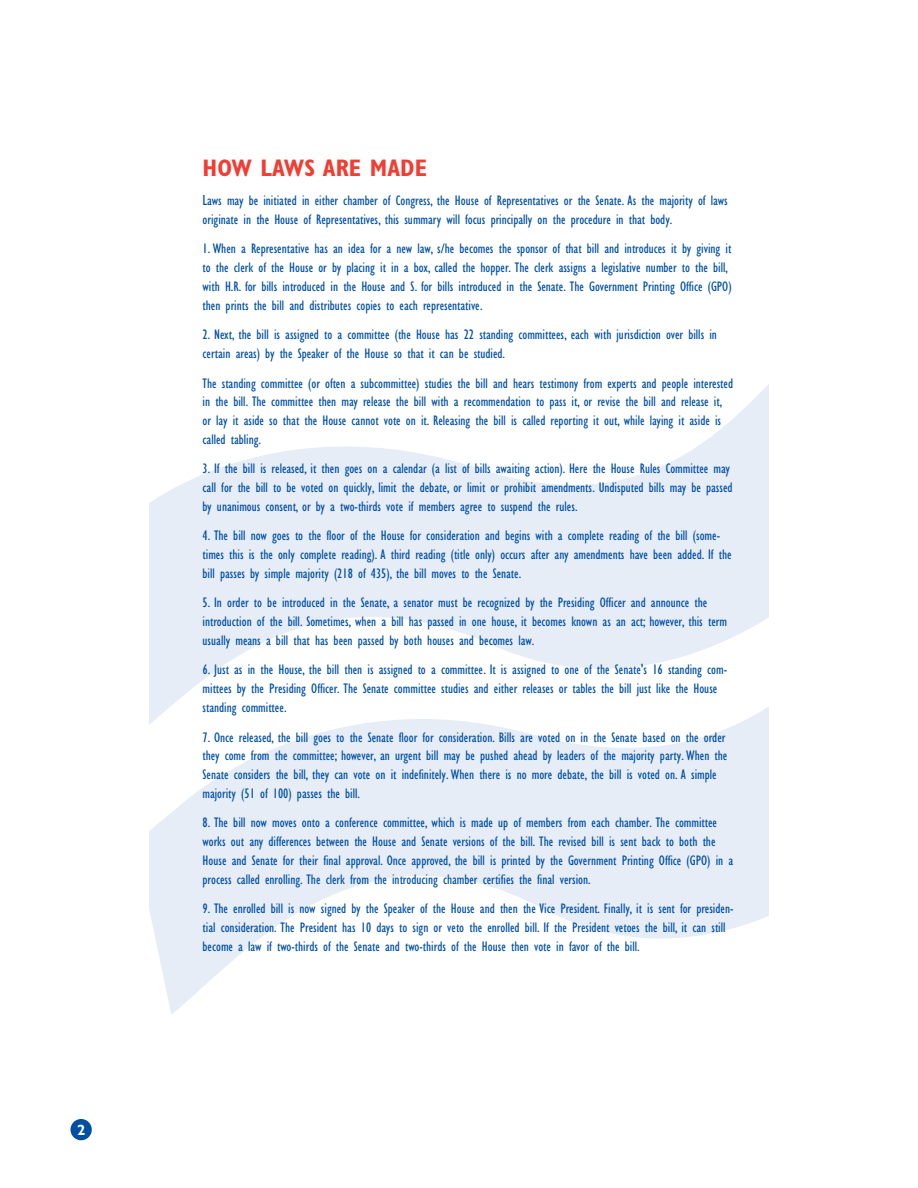
<style>
.page{position:relative;width:918px;height:1188px;background:#fff}
.page>*{position:absolute;margin:0;border:0;box-sizing:border-box;transform-origin:0 0}
.t1{font:700 condensed 24px "Gill Sans";color:#ef3e33}
.t2{font:700 15px "Gill Sans";color:#fff}
.t3{font:condensed 14.25px/18.8px "Gill Sans";color:#004fa3}
.s1{font-size:15px}
</style>
<div class="page">
<svg style="left:150px;top:385px;width:618px;height:182px"></svg>
<svg style="left:150px;top:567px;width:618px;height:447px;fill:#e6edf6"></svg>
<div style="left:70px;top:1119px;width:22px;height:21px;background:#004fa3;border-radius:50%"></div>
<p class="t2" style="left:77px;top:1121px;width:10px">2</p>
<h1 class="t1" style="left:203px;top:153px;width:211px">HOW LAWS ARE MADE</h1>
<p class="t3" style="left:203px;top:192px;width:527px"><span class="s1">L</span>aws may be initiated in either chamber of Congress, the House of Representatives or the Senate. As the majority of laws originate in the House of Representatives, this summary will focus principally on the procedure in that body.</p>
<p class="t3" style="left:203px;top:240px;width:531px">1. When a Representative has an idea for a new law, s/he becomes the sponsor of that bill and introduces it by giving it to the clerk of the House or by placing it in a box, called the hopper. The clerk assigns a legislative number to the bill, with H.R. for bills introduced in the House and S. for bills introduced in the Senate. The Government Printing Office (GPO) then prints the bill and distributes copies to each representative.</p>
<p class="t3" style="left:203px;top:326px;width:516px">2. Next, the bill is assigned to a committee (the House has 22 standing committees, each with jurisdiction over bills in certain areas) by the Speaker of the House so that it can be studied.</p>
<p class="t3" style="left:203px;top:374px;width:532px">The standing committee (or often a subcommittee) studies the bill and hears testimony from experts and people interested in the bill. The committee then may release the bill with a recommendation to pass it, or revise the bill and release it, or lay it aside so that the House cannot vote on it. Releasing the bill is called reporting it out, while laying it aside is called tabling.</p>
<p class="t3" style="left:203px;top:460px;width:532px">3. If the bill is released, it then goes on a calendar (a list of bills awaiting action). Here the House Rules Committee may call for the bill to be voted on quickly, limit the debate, or limit or prohibit amendments. Undisputed bills may be passed by unanimous consent, or by a two-thirds vote if members agree to suspend the rules.</p>
<p class="t3" style="left:203px;top:527px;width:531px">4. The bill now goes to the floor of the House for consideration and begins with a complete reading of the bill (some&shy;times this is the only complete reading). A third reading (title only) occurs after any amendments have been added. If the bill passes by simple majority (218 of 435), the bill moves to the Senate.</p>
<p class="t3" style="left:203px;top:594px;width:526px">5. In order to be introduced in the Senate, a senator must be recognized by the Presiding Officer and announce the introduction of the bill. Sometimes, when a bill has passed in one house, it becomes known as an act; however, this term usually means a bill that has been passed by both houses and becomes law.</p>
<p class="t3" style="left:203px;top:661px;width:526px">6. Just as in the House, the bill then is assigned to a committee. It is assigned to one of the Senate's 16 standing com&shy;mittees by the Presiding Officer. The Senate committee studies and either releases or tables the bill just like the House standing committee.</p>
<p class="t3" style="left:203px;top:728px;width:526px">7. Once released, the bill goes to the Senate floor for consideration. Bills are voted on in the Senate based on the order they come from the committee; however, an urgent bill may be pushed ahead by leaders of the majority party. When the Senate considers the bill, they can vote on it indefinitely. When there is no more debate, the bill is voted on. A simple majority (51 of 100) passes the bill.</p>
<p class="t3" style="left:203px;top:814px;width:532px">8. The bill now moves onto a conference committee, which is made up of members from each chamber. The committee works out any differences between the House and Senate versions of the bill. The revised bill is sent back to both the House and Senate for their final approval. Once approved, the bill is printed by the Government Printing Office (GPO) in a process called enrolling. The clerk from the introducing chamber certifies the final version.</p>
<p class="t3" style="left:203px;top:900px;width:532px">9. The enrolled bill is now signed by the Speaker of the House and then the Vice President. Finally, it is sent for presiden&shy;tial consideration. The President has 10 days to sign or veto the enrolled bill. If the President vetoes the bill, it can still become a law if two-thirds of the Senate and two-thirds of the House then vote in favor of the bill.</p>
</div>
